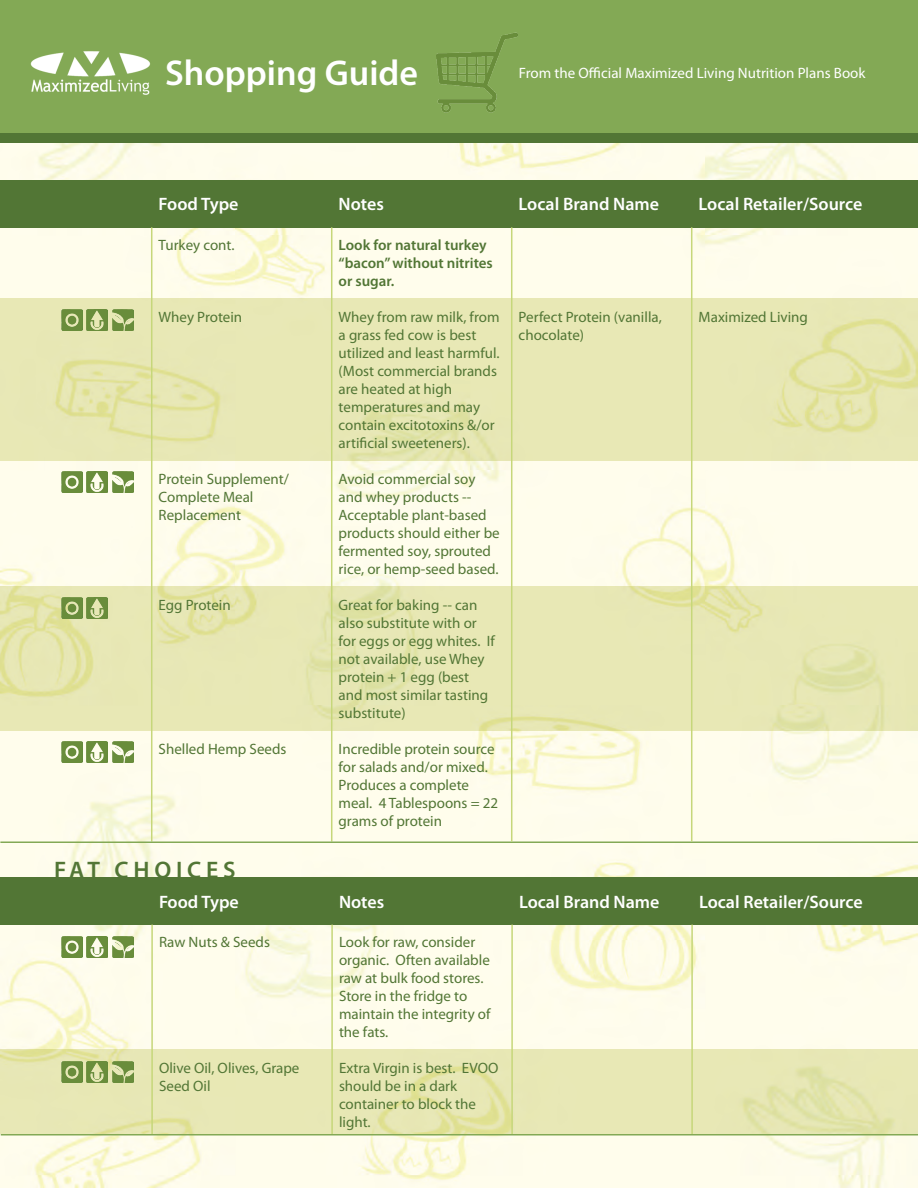
<style>
.page{position:relative;width:918px;height:1188px;background:#fff}
.page>*{position:absolute;margin:0;border:0;box-sizing:border-box;transform-origin:0 0}
.t1{font:600 36px "Myriad Pro";color:#fff}
.t2{font:600 24px "Myriad Pro";letter-spacing:.2em;color:#527635}
.t3{font:600 18px "Myriad Pro";color:#fff}
.t4{font:15px/18px "Myriad Pro";color:#527635}
.t5{font:600 15px/18px "Myriad Pro";color:#527635}
.t6{font:15px "Myriad Pro";color:#fff}
</style>
<div class="page">
<img style="left:0;top:0;width:918px;height:1188px">
<svg style="left:0;top:298px;width:918px;height:162px;background:#e6e7b2"></svg>
<svg style="left:0;top:586px;width:918px;height:144px;background:#e6e6b1"></svg>
<svg style="left:0;top:1049px;width:918px;height:85px;background:#e6e6b2"></svg>
<div style="left:1px;top:877px;width:917px;height:48px;background:#527635"></div>
<div style="left:0;top:180px;width:918px;height:47px;background:#527635"></div>
<div style="left:0;top:0;width:917px;height:134px;background:#83a955"></div>
<div style="left:0;top:134px;width:917px;height:9px;background:#527635"></div>
<img style="left:30px;top:51px;width:121px;height:44px">
<img style="left:436px;top:32px;width:82px;height:81px">
<hr style="left:331px;top:925px;width:2px;height:209px;background:#c6d77a">
<hr style="left:331px;top:227px;width:1px;height:614px;background:#c6d77a">
<hr style="left:151px;top:925px;width:2px;height:209px;background:#c6d77a">
<hr style="left:151px;top:227px;width:1px;height:614px;background:#c6d77a">
<hr style="left:511px;top:925px;width:2px;height:209px;background:#c6d77a">
<hr style="left:0;top:842px;width:918px;height:1px;background:#83a955">
<hr style="left:511px;top:227px;width:1px;height:614px;background:#c6d77a">
<hr style="left:691px;top:925px;width:2px;height:209px;background:#c6d77a">
<hr style="left:691px;top:227px;width:1px;height:614px;background:#c6d77a">
<hr style="left:1px;top:1134px;width:917px;height:2px;background:#83a955">
<img style="left:87px;top:310px;width:21px;height:21px">
<img style="left:87px;top:472px;width:21px;height:21px">
<img style="left:87px;top:598px;width:21px;height:21px">
<img style="left:87px;top:742px;width:21px;height:21px">
<img style="left:87px;top:937px;width:21px;height:21px">
<img style="left:87px;top:1061px;width:21px;height:21px">
<img style="left:62px;top:310px;width:20px;height:21px">
<img style="left:62px;top:472px;width:20px;height:21px">
<img style="left:62px;top:598px;width:20px;height:21px">
<img style="left:62px;top:742px;width:20px;height:21px">
<img style="left:62px;top:937px;width:20px;height:21px">
<img style="left:62px;top:1061px;width:20px;height:21px">
<img style="left:112px;top:310px;width:21px;height:21px">
<img style="left:112px;top:472px;width:21px;height:21px">
<img style="left:112px;top:742px;width:21px;height:21px">
<img style="left:112px;top:937px;width:21px;height:21px">
<img style="left:112px;top:1061px;width:21px;height:21px">
<h1 class="t1" style="left:165px;top:50px;width:254px">Shopping Guide</h1>
<p class="t6" style="left:519px;top:64px;width:348px">From the Official Maximized Living Nutrition Plans Book</p>
<p class="t3" style="left:159px;top:193px;width:81px">Food Type</p>
<p class="t4" style="left:159px;top:236px;width:77px">Turkey cont.</p>
<p class="t4" style="left:159px;top:308px;width:85px">Whey Protein</p>
<p class="t4" style="left:159px;top:470px;width:132px">Protein Supplement/<br>Complete Meal<br>Replacement</p>
<p class="t4" style="left:159px;top:596px;width:74px">Egg Protein</p>
<p class="t4" style="left:159px;top:740px;width:129px">Shelled Hemp Seeds</p>
<h2 class="t2" style="left:54px;top:854px;width:183px">FAT CHOICES</h2>
<p class="t3" style="left:159px;top:890px;width:81px">Food Type</p>
<p class="t4" style="left:159px;top:933px;width:112px">Raw Nuts &amp; Seeds</p>
<p class="t4" style="left:159px;top:1059px;width:142px">Olive Oil, Olives, Grape<br>Seed Oil</p>
<p class="t3" style="left:339px;top:193px;width:47px">Notes</p>
<p class="t5" style="left:339px;top:235px;width:156px">Look for natural turkey “bacon” without nitrites or sugar.</p>
<p class="t4" style="left:339px;top:308px;width:162px">Whey from raw milk, from a grass fed cow is best utilized and least harmful. (Most commercial brands are heated at high temperatures and may contain excitotoxins &amp;/or artificial sweeteners).</p>
<p class="t4" style="left:339px;top:470px;width:163px">Avoid commercial soy and whey products --<br>Acceptable plant-based products should either be fermented soy, sprouted rice, or hemp-seed based.</p>
<p class="t4" style="left:339px;top:596px;width:158px">Great for baking -- can also substitute with or for eggs or egg whites. If not available, use Whey protein + 1 egg (best and most similar tasting substitute)</p>
<p class="t4" style="left:339px;top:740px;width:161px">Incredible protein source for salads and/or mixed.<br>Produces a complete meal. 4 Tablespoons = 22 grams of protein</p>
<p class="t3" style="left:519px;top:193px;width:142px">Local Brand Name</p>
<p class="t4" style="left:519px;top:308px;width:145px">Perfect Protein (vanilla, chocolate)</p>
<p class="t3" style="left:339px;top:890px;width:47px">Notes</p>
<p class="t4" style="left:339px;top:933px;width:153px">Look for raw, consider organic. Often available raw at bulk food stores.<br>Store in the fridge to maintain the integrity of the fats.</p>
<p class="t4" style="left:339px;top:1059px;width:161px">Extra Virgin is best. EVOO should be in a dark container to block the light.</p>
<p class="t3" style="left:519px;top:890px;width:142px">Local Brand Name</p>
<p class="t3" style="left:699px;top:193px;width:165px">Local Retailer/Source</p>
<p class="t4" style="left:699px;top:308px;width:111px">Maximized Living</p>
<p class="t3" style="left:699px;top:890px;width:165px">Local Retailer/Source</p>
</div>
